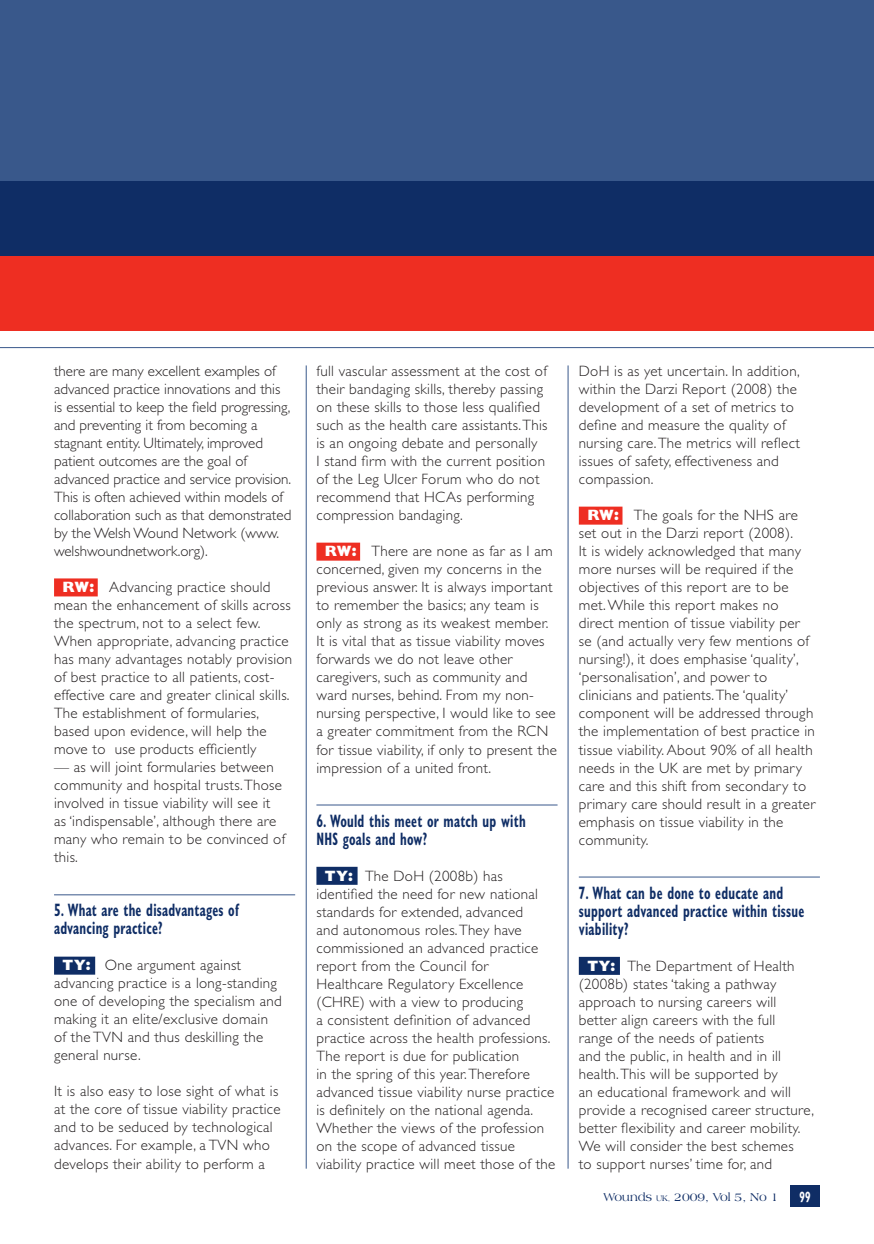
<style>
.page{position:relative;width:874px;height:1244px;background:#fff}
.page>*{position:absolute;margin:0;border:0;box-sizing:border-box;transform-origin:0 0}
.t1{font:700 condensed 18px/18px "Gill Sans";letter-spacing:.02em;color:#0f2d65;scale:.7 1}
.t2{font:300 15px/18px "Gill Sans";letter-spacing:.02em;color:#231f20}
.t3{font:300 15px/18px "Gill Sans";color:#231f20}
.t4{font:700 condensed 15px "Gill Sans";color:#fff;scale:.7 1}
.t5{font:12px "Americana BT";color:#0f2d65}
.s1{font-weight:800;color:#fff}
.s2{font-size:8.4px}
.s3{font-size:7.5px}
</style>
<div class="page">
<div style="left:0;top:0;width:873px;height:308px;background:#39588b"></div>
<hr style="left:0;top:347px;width:873px;height:1px;background:#39588b">
<div style="left:0;top:182px;width:873px;height:74px;background:#0f2d65"></div>
<div style="left:0;top:256px;width:873px;height:74px;background:#ee2e22"></div>
<div style="left:790px;top:1185px;width:29px;height:21px;background:#0f2d65"></div>
<div style="left:54px;top:578px;width:44px;height:18px;background:#ee2e22"></div>
<hr style="left:54px;top:894px;width:241px;height:1px;background:#39588b">
<div style="left:54px;top:956px;width:41px;height:18px;background:#0f2d65"></div>
<div style="left:316px;top:542px;width:44px;height:18px;background:#ee2e22"></div>
<hr style="left:316px;top:804px;width:241px;height:1px;background:#39588b">
<div style="left:316px;top:866px;width:41px;height:18px;background:#0f2d65"></div>
<div style="left:578px;top:506px;width:44px;height:18px;background:#ee2e22"></div>
<hr style="left:578px;top:876px;width:241px;height:1px;background:#39588b">
<div style="left:578px;top:956px;width:42px;height:18px;background:#0f2d65"></div>
<hr style="left:567px;top:365px;width:1px;height:803px;background:#39588b">
<hr style="left:306px;top:365px;width:1px;height:803px;background:#39588b">
<p class="t3" style="left:54px;top:362px;width:239px">there are many excellent examples of advanced practice innovations and this is essential to keep the field progressing, and preventing it from becoming a stagnant entity. Ultimately, improved patient outcomes are the goal of advanced practice and service provision.<br>This is often achieved within models of collaboration such as that demonstrated by the Welsh Wound Network (www. welshwoundnetwork.org).</p>
<p class="t2" style="left:54px;top:578px;width:240px;text-indent:9px"><span class="s1">RW:</span> Advancing practice should mean the enhancement of skills across the spectrum, not to a select few.<br>When appropriate, advancing practice has many advantages notably provision of best practice to all patients, cost&shy;effective care and greater clinical skills.<br>The establishment of formularies, based upon evidence, will help the move to use products efficiently</p>
<p class="t2" style="left:54px;top:758px;width:233px">— as will joint formularies between community and hospital trusts. Those involved in tissue viability will see it as ‘indispensable’, although there are many who remain to be convinced of this.</p>
<p class="t1" style="left:54px;top:901px;width:265px">5. What are the disadvantages of advancing practice?</p>
<p class="t2" style="left:54px;top:956px;width:229px;text-indent:9px"><span class="s1">TY:</span> One argument against advancing practice is a long-standing one of developing the specialism and making it an elite/exclusive domain of the TVN and thus deskilling the general nurse.</p>
<p class="t2" style="left:54px;top:1082px;width:228px">It is also easy to lose sight of what is at the core of tissue viability practice and to be seduced by technological advances. For example, a TVN who develops their ability to perform a</p>
<p class="t2" style="left:316px;top:362px;width:232px">full vascular assessment at the cost of their bandaging skills, thereby passing on these skills to those less qualified such as the health care assistants. This is an ongoing debate and personally<br>I stand firm with the current position of the Leg Ulcer Forum who do not recommend that HCAs performing compression bandaging.</p>
<p class="t2" style="left:316px;top:542px;width:242px;text-indent:9px"><span class="s1">RW:</span> There are none as far as I am concerned, given my concerns in the previous answer. It is always important to remember the basics; any team is only as strong as its weakest member.<br>It is vital that as tissue viability moves forwards we do not leave other caregivers, such as community and ward nurses, behind. From my non&shy;nursing perspective, I would like to see a greater commitment from the RCN for tissue viability, if only to present the impression of a united front.</p>
<p class="t1" style="left:316px;top:811px;width:300px">6. Would this meet or match up with<br>NHS goals and how?</p>
<p class="t2" style="left:316px;top:866px;width:240px;text-indent:9px"><span class="s1">TY:</span> The DoH (2008b) has identified the need for new national standards for extended, advanced<br>and autonomous roles. They have commissioned an advanced practice report from the Council for Healthcare Regulatory Excellence (CHRE) with a view to producing<br>a consistent definition of advanced practice across the health professions.<br>The report is due for publication<br>in the spring of this year. Therefore advanced tissue viability nurse practice is definitely on the national agenda.<br>Whether the views of the profession on the scope of advanced tissue viability practice will meet those of the</p>
<p class="t2" style="left:578px;top:362px;width:222px">DoH is as yet uncertain. In addition, within the Darzi Report (2008) the development of a set of metrics to define and measure the quality of nursing care. The metrics will reflect issues of safety, effectiveness and compassion.</p>
<p class="t2" style="left:578px;top:506px;width:238px;text-indent:9px"><span class="s1">RW:</span> The goals for the NHS are set out in the Darzi report (2008).<br>It is widely acknowledged that many more nurses will be required if the objectives of this report are to be met. While this report makes no direct mention of tissue viability per se (and actually very few mentions of nursing!), it does emphasise ‘quality’, ‘personalisation’, and power to clinicians and patients. The ‘quality’ component will be addressed through the implementation of best practice in tissue viability. About 90% of all health needs in the UK are met by primary care and this shift from secondary to primary care should result in a greater emphasis on tissue viability in the community.</p>
<p class="t1" style="left:578px;top:883px;width:323px">7. What can be done to educate and support advanced practice within tissue viability?</p>
<p class="t2" style="left:578px;top:956px;width:237px;text-indent:9px"><span class="s1">TY:</span> The Department of Health (2008b) states ‘taking a pathway approach to nursing careers will better align careers with the full<br>range of the needs of patients<br>and the public, in health and in ill health. This will be supported by<br>an educational framework and will provide a recognised career structure, better flexibility and career mobility.<br>We will consider the best schemes<br>to support nurses’ time for, and</p>
<p class="t5" style="left:603px;top:1189px;width:176px">Wounds <span class="s2">UK</span><span class="s3">,</span> 2009, Vol 5, No 1</p>
<p class="t4" style="left:799px;top:1187px;width:17px">99</p>
</div>
